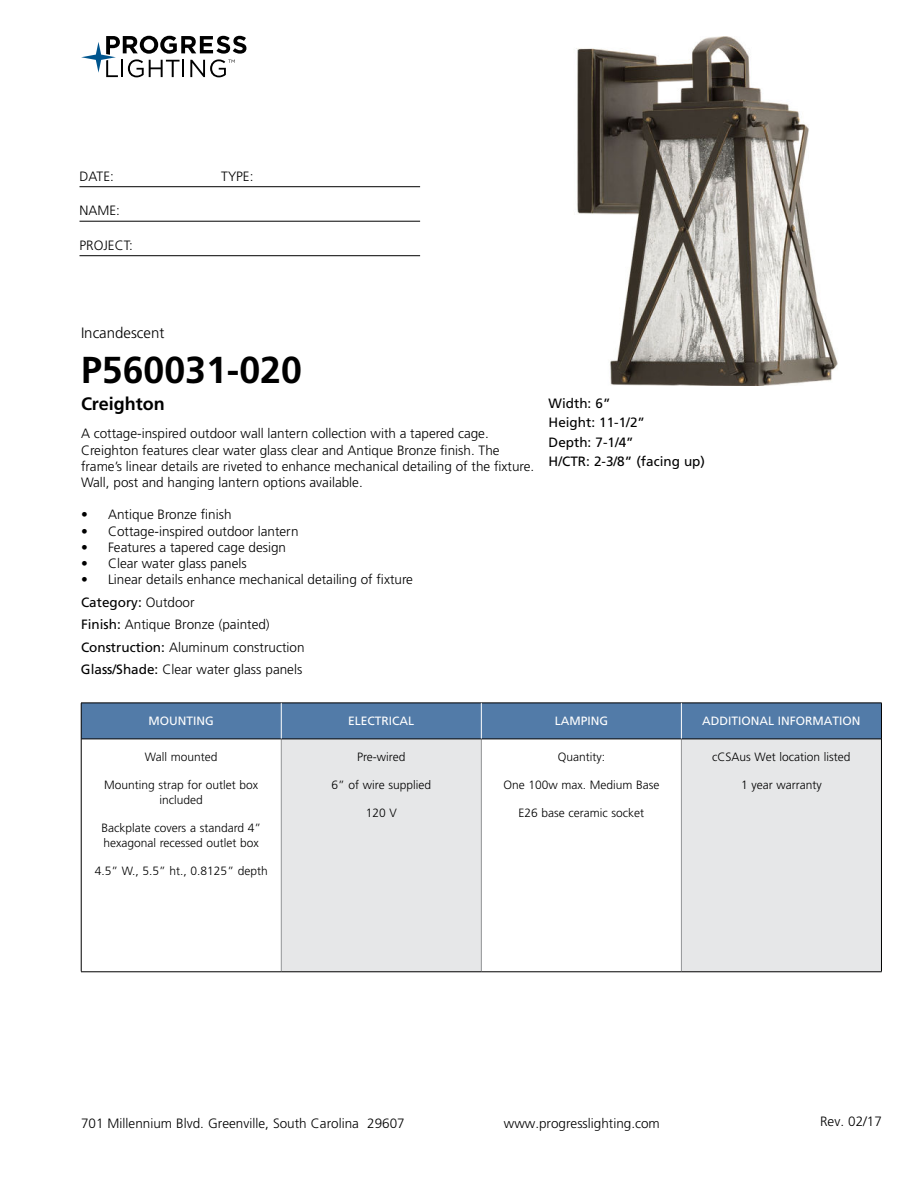
<style>
.page{position:relative;width:918px;height:1188px;background:#fff}
.page>*{position:absolute;margin:0;border:0;box-sizing:border-box;transform-origin:0 0}
.t1{font:700 37.5px "Frutiger LT Std";color:#000}
.t2{font:700 18px "Frutiger LT Std";color:#000}
.t3{font:300 15px "Frutiger LT Std";color:#000}
.t4{font:300 13.5px/22.5px "Frutiger LT Std";color:#000}
.t5{font:13.5px/19.5px "Frutiger LT Std";color:#000}
.t6{font:300 12px/15px "Frutiger LT Std";color:#000;text-align:center}
.t7{font:12px "Frutiger LT Std";color:#fff}
.s1{font-weight:400}
</style>
<div class="page">
<svg style="left:81px;top:36px;width:165px;height:41px"></svg>
<hr style="left:80px;top:186px;width:340px;height:1px;background:#000">
<hr style="left:80px;top:221px;width:340px;height:1px;background:#000">
<hr style="left:80px;top:255px;width:340px;height:1px;background:#000">
<div style="left:82px;top:704px;width:799px;height:35px;background:#527ba8"></div>
<div style="left:281px;top:739px;width:200px;height:233px;background:#e6e7e8"></div>
<div style="left:681px;top:739px;width:200px;height:233px;background:#e6e7e8"></div>
<hr style="left:281px;top:739px;width:1px;height:232px;background:#939598">
<hr style="left:481px;top:739px;width:1px;height:232px;background:#939598">
<hr style="left:681px;top:739px;width:1px;height:232px;background:#939598">
<hr style="left:81px;top:739px;width:200px;height:1px;background:#000">
<hr style="left:281px;top:739px;width:200px;height:1px;background:#000">
<hr style="left:481px;top:739px;width:200px;height:1px;background:#000">
<hr style="left:681px;top:739px;width:200px;height:1px;background:#000">
<hr style="left:81px;top:971px;width:200px;height:1px;background:#000">
<hr style="left:281px;top:971px;width:200px;height:1px;background:#000">
<hr style="left:481px;top:971px;width:200px;height:1px;background:#000">
<hr style="left:681px;top:971px;width:201px;height:1px;background:#000">
<hr style="left:81px;top:703px;width:200px;height:1px;background:#000">
<hr style="left:81px;top:703px;width:1px;height:36px;background:#000">
<hr style="left:281px;top:703px;width:200px;height:1px;background:#000">
<hr style="left:481px;top:703px;width:200px;height:1px;background:#000">
<hr style="left:681px;top:703px;width:201px;height:1px;background:#000">
<hr style="left:881px;top:703px;width:1px;height:36px;background:#000">
<hr style="left:81px;top:739px;width:1px;height:232px;background:#000">
<hr style="left:881px;top:739px;width:1px;height:232px;background:#000">
<hr style="left:281px;top:703px;width:1px;height:36px;background:#fff">
<hr style="left:681px;top:703px;width:1px;height:36px;background:#fff">
<hr style="left:481px;top:703px;width:1px;height:36px;background:#fff">
<img style="left:576px;top:36px;width:262px;height:349px">
<p class="t4" style="left:80px;top:166px;width:36px">DATE:</p>
<p class="t4" style="left:221px;top:166px;width:34px">TYPE:</p>
<p class="t4" style="left:80px;top:201px;width:42px">NAME:</p>
<p class="t4" style="left:80px;top:235px;width:55px">PROJECT:</p>
<p class="t3" style="left:81px;top:327px;width:85px">Incandescent</p>
<h1 class="t1" style="left:81px;top:355px;width:222px">P560031-020</h1>
<h2 class="t2" style="left:81px;top:397px;width:85px">Creighton</h2>
<p class="t4" style="left:81px;top:427px;width:455px;line-height:16.2px">A cottage-inspired outdoor wall lantern collection with a tapered cage.<br>Creighton features clear water glass clear and Antique Bronze finish. The frame’s linear details are riveted to enhance mechanical detailing of the fixture.<br>Wall, post and hanging lantern options available.</p>
<p class="t4" style="left:81px;top:504px;width:152px">• Antique Bronze finish</p>
<p class="t4" style="left:81px;top:521px;width:219px">• Cottage-inspired outdoor lantern</p>
<p class="t4" style="left:81px;top:537px;width:207px">• Features a tapered cage design</p>
<p class="t4" style="left:81px;top:553px;width:167px">• Clear water glass panels</p>
<p class="t4" style="left:81px;top:569px;width:334px">• Linear details enhance mechanical detailing of fixture <span class="s1">Category:</span> Outdoor<br><span class="s1">Finish:</span> Antique Bronze (painted)<br><span class="s1">Construction:</span> Aluminum construction<br><span class="s1">Glass/Shade:</span> Clear water glass panels</p>
<p class="t7" style="left:149px;top:716px;width:67px">MOUNTING</p>
<p class="t7" style="left:348px;top:716px;width:68px">ELECTRICAL</p>
<p class="t7" style="left:555px;top:716px;width:55px">LAMPING</p>
<p class="t7" style="left:702px;top:716px;width:160px">ADDITIONAL INFORMATION</p>
<p class="t6" style="left:145px;top:751px;width:74px">Wall mounted</p>
<p class="t6" style="left:104px;top:778px;width:156px">Mounting strap for outlet box included</p>
<p class="t6" style="left:101px;top:821px;width:161px;text-align:left">Backplate covers a standard 4” hexagonal recessed outlet box</p>
<p class="t6" style="left:95px;top:864px;width:174px">4.5” W., 5.5” ht., 0.8125” depth</p>
<p class="t5" style="left:549px;top:394px;width:158px">Width: 6”<br>Height: 11-1/2”<br>Depth: 7-1/4”<br>H/CTR: 2-3/8” (facing up)</p>
<p class="t6" style="left:357px;top:751px;width:50px">Pre-wired</p>
<p class="t6" style="left:332px;top:778px;width:101px">6” of wire supplied</p>
<p class="t6" style="left:366px;top:806px;width:33px">120 V</p>
<p class="t6" style="left:712px;top:751px;width:140px">cCSAus Wet location listed</p>
<p class="t6" style="left:741px;top:778px;width:82px">1 year warranty</p>
<p class="t6" style="left:558px;top:751px;width:49px">Quantity:</p>
<p class="t6" style="left:503px;top:778px;width:158px">One 100w max. Medium Base</p>
<p class="t6" style="left:519px;top:806px;width:127px">E26 base ceramic socket</p>
<p class="t4" style="left:81px;top:1113px;width:325px">701 Millennium Blvd. Greenville, South Carolina 29607</p>
<p class="t4" style="left:504px;top:1113px;width:158px">www.progresslighting.com</p>
<p class="t4" style="left:820px;top:1111px;width:63px">Rev. 02/17</p>
</div>
